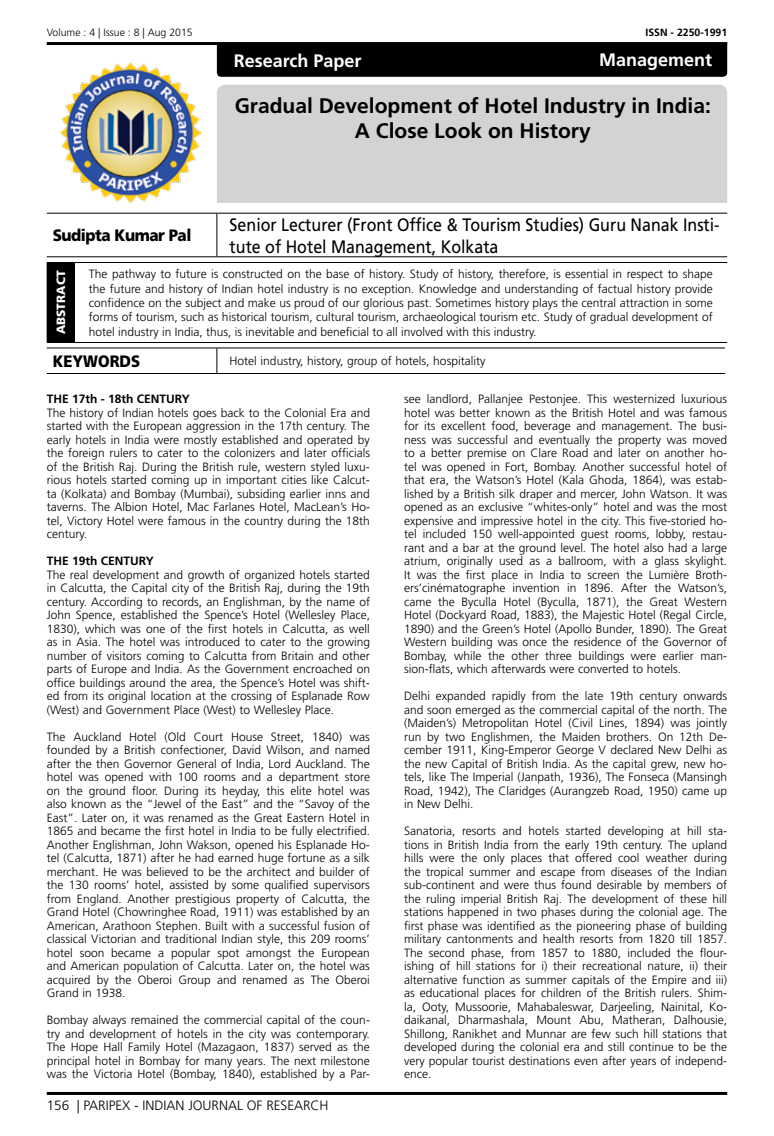
<style>
.page{position:relative;width:774px;height:1136px;background:#fff}
.page>*{position:absolute;margin:0;border:0;box-sizing:border-box;transform-origin:0 0}
.t1{font:700 21px/25.2px "Frutiger LT Std";color:#000;text-align:center}
.t2{font:18px/21.6px "Frutiger LT Std";color:#000;scale:.89 1}
.t3{font:700 18px "Frutiger LT Std";color:#fff}
.t4{font:900 16.5px "Frutiger LT Std";letter-spacing:-.03em;color:#000;scale:.92 1}
.t5{font:900 16.5px "Frutiger LT Std";color:#000;scale:.9 1}
.t6{font:300 13.5px "Frutiger LT Std";color:#000}
.t7{font:300 12px/13.5px "Frutiger LT Std";color:#000;text-align:justify}
.t8{font:700 12px "Frutiger LT Std";color:#000}
.t9{font:900 12px "Frutiger LT Std";color:#fff}
.t10{font:300 10.5px "Frutiger LT Std";color:#000}
.t11{font:700 10.5px "Frutiger LT Std";color:#000}
</style>
<div class="page">
<hr style="left:47px;top:42px;width:680px;height:3px;background:#000">
<hr style="left:47px;top:1091px;width:680px;height:3px;background:#000">
<div style="left:217px;top:85px;width:510px;height:118px;background:#d1d3d4"></div>
<div style="left:217px;top:45px;width:510px;height:32px;background:#000"></div>
<img style="left:61px;top:63px;width:139px;height:140px">
<hr style="left:47px;top:213px;width:170px;height:1px;background:#000">
<hr style="left:217px;top:213px;width:510px;height:1px;background:#000">
<hr style="left:216px;top:213px;width:1px;height:43px;background:#000">
<hr style="left:47px;top:256px;width:170px;height:1px;background:#000">
<hr style="left:217px;top:256px;width:510px;height:1px;background:#000">
<hr style="left:47px;top:347px;width:170px;height:1px;background:#000">
<hr style="left:217px;top:347px;width:508px;height:1px;background:#000">
<svg style="left:216px;top:348px;width:1px;height:25px"></svg>
<hr style="left:47px;top:373px;width:170px;height:1px;background:#000">
<hr style="left:217px;top:373px;width:508px;height:1px;background:#000">
<div style="left:47px;top:262px;width:27px;height:80px;background:#000"></div>
<hr style="left:74px;top:262px;width:653px;height:1px;background:#000">
<hr style="left:74px;top:263px;width:1px;height:79px;background:#000">
<svg style="left:47px;top:342px;width:27px;height:1px"></svg>
<hr style="left:74px;top:342px;width:653px;height:1px;background:#000">
<p class="t10" style="left:47px;top:27px;width:147px">Volume : 4 | Issue : 8 | Aug 2015</p>
<p class="t11" style="left:645px;top:27px;width:83px">ISSN - 2250-1991</p>
<h2 class="t3" style="left:234px;top:50px;width:129px">Research Paper</h2>
<h1 class="t1" style="left:235px;top:93px;width:478px">Gradual Development of Hotel Industry in India:<br>A Close Look on History</h1>
<h2 class="t3" style="left:599px;top:49px;width:115px">Management</h2>
<h3 class="t4" style="left:53px;top:225px;width:152px">Sudipta Kumar Pal</h3>
<h2 class="t2" style="left:230px;top:214px;width:552px">Senior Lecturer (Front Office &amp; Tourism Studies) Guru Nanak Insti&shy;tute of Hotel Management, Kolkata</h2>
<p class="t9" style="left:54px;top:334px;width:65px;rotate:-90deg">ABSTRACT</p>
<p class="t7" style="left:89px;top:267px;width:625px;line-height:14.4px">The pathway to future is constructed on the base of history. Study of history, therefore, is essential in respect to shape the future and history of Indian hotel industry is no exception. Knowledge and understanding of factual history provide confidence on the subject and make us proud of our glorious past. Sometimes history plays the central attraction in some forms of tourism, such as historical tourism, cultural tourism, archaeological tourism etc. Study of gradual development of hotel industry in India, thus, is inevitable and beneficial to all involved with this industry.</p>
<h3 class="t5" style="left:53px;top:351px;width:99px">KEYWORDS</h3>
<p class="t7" style="left:230px;top:354px;width:257px">Hotel industry, history, group of hotels, hospitality</p>
<p class="t8" style="left:47px;top:392px;width:144px">THE 17th - 18th CENTURY</p>
<p class="t7" style="left:47px;top:406px;width:325px">The history of Indian hotels goes back to the Colonial Era and started with the European aggression in the 17th century. The early hotels in India were mostly established and operated by the foreign rulers to cater to the colonizers and later officials of the British Raj. During the British rule, western styled luxu&shy;rious hotels started coming up in important cities like Calcut&shy;ta (Kolkata) and Bombay (Mumbai), subsiding earlier inns and taverns. The Albion Hotel, Mac Farlanes Hotel, MacLean’s Ho&shy;tel, Victory Hotel were famous in the country during the 18th century.</p>
<p class="t8" style="left:47px;top:554px;width:108px">THE 19th CENTURY</p>
<p class="t7" style="left:47px;top:568px;width:325px">The real development and growth of organized hotels started in Calcutta, the Capital city of the British Raj, during the 19th century. According to records, an Englishman, by the name of John Spence, established the Spence’s Hotel (Wellesley Place, 1830), which was one of the first hotels in Calcutta, as well as in Asia. The hotel was introduced to cater to the growing number of visitors coming to Calcutta from Britain and other parts of Europe and India. As the Government encroached on office buildings around the area, the Spence’s Hotel was shift&shy;ed from its original location at the crossing of Esplanade Row (West) and Government Place (West) to Wellesley Place.</p>
<p class="t7" style="left:47px;top:730px;width:325px">The Auckland Hotel (Old Court House Street, 1840) was founded by a British confectioner, David Wilson, and named after the then Governor General of India, Lord Auckland. The hotel was opened with 100 rooms and a department store on the ground floor. During its heyday, this elite hotel was also known as the “Jewel of the East” and the “Savoy of the East”. Later on, it was renamed as the Great Eastern Hotel in 1865 and became the first hotel in India to be fully electrified.<br>Another Englishman, John Wakson, opened his Esplanade Ho&shy;tel (Calcutta, 1871) after he had earned huge fortune as a silk merchant. He was believed to be the architect and builder of the 130 rooms’ hotel, assisted by some qualified supervisors from England. Another prestigious property of Calcutta, the Grand Hotel (Chowringhee Road, 1911) was established by an American, Arathoon Stephen. Built with a successful fusion of classical Victorian and traditional Indian style, this 209 rooms’ hotel soon became a popular spot amongst the European and American population of Calcutta. Later on, the hotel was acquired by the Oberoi Group and renamed as The Oberoi Grand in 1938.</p>
<p class="t7" style="left:47px;top:1013px;width:325px">Bombay always remained the commercial capital of the coun&shy;try and development of hotels in the city was contemporary.<br>The Hope Hall Family Hotel (Mazagaon, 1837) served as the principal hotel in Bombay for many years. The next milestone was the Victoria Hotel (Bombay, 1840), established by a Par-</p>
<p class="t6" style="left:47px;top:1097px;width:283px">156 | PARIPEX - INDIAN JOURNAL OF RESEARCH</p>
<p class="t7" style="left:404px;top:392px;width:325px">see landlord, Pallanjee Pestonjee. This westernized luxurious hotel was better known as the British Hotel and was famous for its excellent food, beverage and management. The busi&shy;ness was successful and eventually the property was moved to a better premise on Clare Road and later on another ho&shy;tel was opened in Fort, Bombay. Another successful hotel of that era, the Watson’s Hotel (Kala Ghoda, 1864), was estab&shy;lished by a British silk draper and mercer, John Watson. It was opened as an exclusive “whites-only” hotel and was the most expensive and impressive hotel in the city. This five-storied ho&shy;tel included 150 well-appointed guest rooms, lobby, restau&shy;rant and a bar at the ground level. The hotel also had a large atrium, originally used as a ballroom, with a glass skylight.<br>It was the first place in India to screen the Lumière Broth&shy;ers’cinématographe invention in 1896. After the Watson’s, came the Byculla Hotel (Byculla, 1871), the Great Western Hotel (Dockyard Road, 1883), the Majestic Hotel (Regal Circle, 1890) and the Green’s Hotel (Apollo Bunder, 1890). The Great Western building was once the residence of the Governor of Bombay, while the other three buildings were earlier man&shy;sion-flats, which afterwards were converted to hotels.</p>
<p class="t7" style="left:404px;top:689px;width:325px">Delhi expanded rapidly from the late 19th century onwards and soon emerged as the commercial capital of the north. The (Maiden’s) Metropolitan Hotel (Civil Lines, 1894) was jointly run by two Englishmen, the Maiden brothers. On 12th De&shy;cember 1911, King-Emperor George V declared New Delhi as the new Capital of British India. As the capital grew, new ho&shy;tels, like The Imperial (Janpath, 1936), The Fonseca (Mansingh Road, 1942), The Claridges (Aurangzeb Road, 1950) came up in New Delhi.</p>
<p class="t7" style="left:404px;top:824px;width:325px">Sanatoria, resorts and hotels started developing at hill sta&shy;tions in British India from the early 19th century. The upland hills were the only places that offered cool weather during the tropical summer and escape from diseases of the Indian sub-continent and were thus found desirable by members of the ruling imperial British Raj. The development of these hill stations happened in two phases during the colonial age. The first phase was identified as the pioneering phase of building military cantonments and health resorts from 1820 till 1857.<br>The second phase, from 1857 to 1880, included the flour&shy;ishing of hill stations for i) their recreational nature, ii) their alternative function as summer capitals of the Empire and iii) as educational places for children of the British rulers. Shim&shy;la, Ooty, Mussoorie, Mahabaleswar, Darjeeling, Nainital, Ko&shy;daikanal, Dharmashala, Mount Abu, Matheran, Dalhousie, Shillong, Ranikhet and Munnar are few such hill stations that developed during the colonial era and still continue to be the very popular tourist destinations even after years of independ&shy;ence.</p>
</div>
